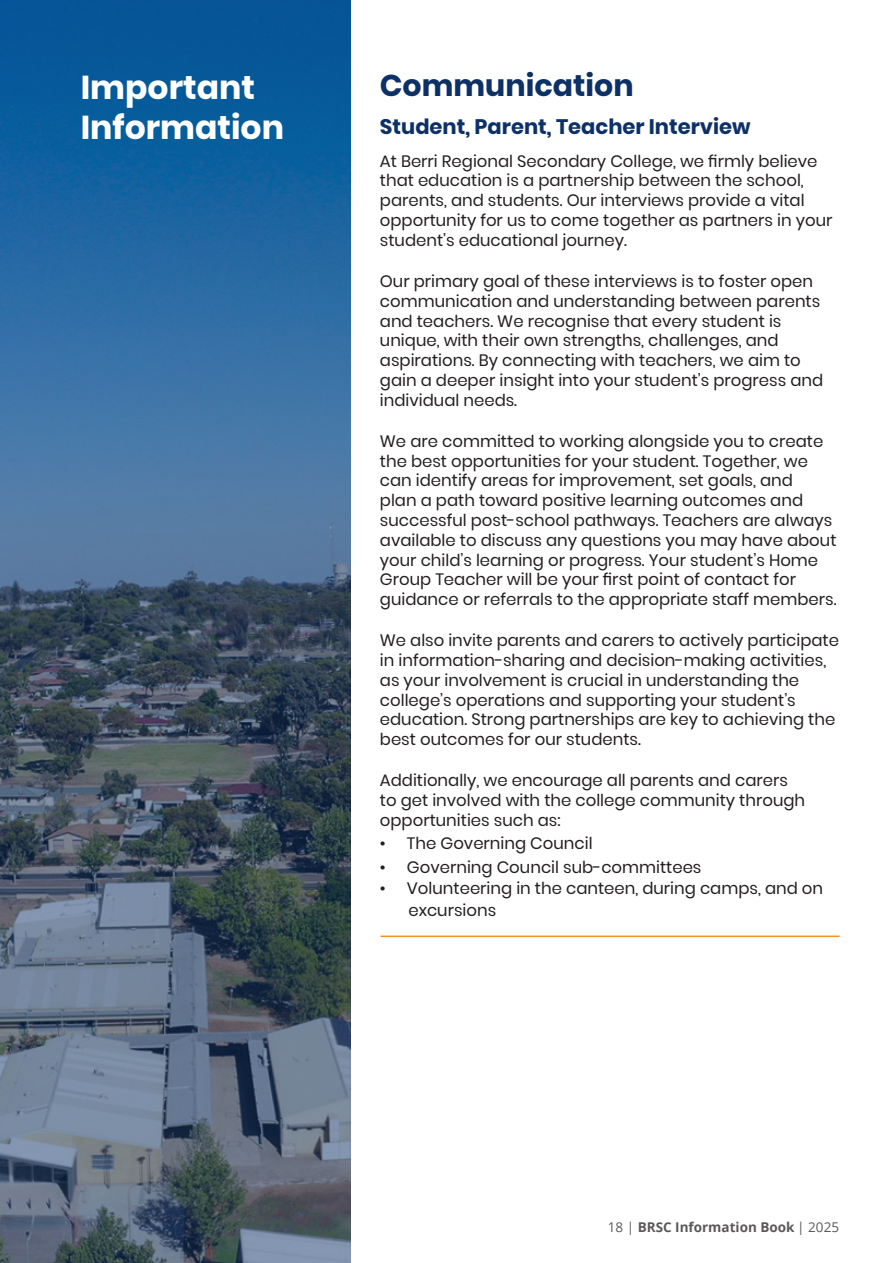
<style>
.page{position:relative;width:893px;height:1263px;background:#fff}
.page>*{position:absolute;margin:0;border:0;box-sizing:border-box;transform-origin:0 0}
.Blue_sub_Header{font:700 33px/39.6px "Poppins";color:#fff}
.Main_Page_Header{font:700 30px "Poppins";color:#0d3166}
.Blue_sub_Header-2{font:700 21px "Poppins";color:#0d3166}
.black_emphasis{font:16.5px/19.8px "Poppins";color:#231f20}
.t1{font:700 13.5px "Open Sans";color:#231f20}
.s1{font-weight:400}
</style>
<div class="page">
<img style="left:0;top:0;width:350px;height:1263px">
<hr style="left:381px;top:935px;width:459px;height:2px;background:#f6911e">
<p class="Blue_sub_Header" style="left:81px;top:68px;width:205px">Important<br>Information</p>
<p class="Main_Page_Header" style="left:380px;top:68px;width:255px">Communication</p>
<p class="Blue_sub_Header-2" style="left:380px;top:115px;width:372px">Student, Parent, Teacher Interview</p>
<p class="black_emphasis" style="left:380px;top:151px;width:454px">At Berri Regional Secondary College, we firmly believe that education is a partnership between the school, parents, and students. Our interviews provide a vital opportunity for us to come together as partners in your student’s educational journey.</p>
<p class="black_emphasis" style="left:380px;top:271px;width:445px">Our primary goal of these interviews is to foster open communication and understanding between parents and teachers. We recognise that every student is unique, with their own strengths, challenges, and aspirations. By connecting with teachers, we aim to gain a deeper insight into your student’s progress and individual needs.</p>
<p class="black_emphasis" style="left:380px;top:431px;width:458px">We are committed to working alongside you to create the best opportunities for your student. Together, we can identify areas for improvement, set goals, and<br>plan a path toward positive learning outcomes and successful post-school pathways. Teachers are always available to discuss any questions you may have about your child’s learning or progress. Your student’s Home Group Teacher will be your first point of contact for guidance or referrals to the appropriate staff members.</p>
<p class="black_emphasis" style="left:380px;top:631px;width:461px">We also invite parents and carers to actively participate in information-sharing and decision-making activities, as your involvement is crucial in understanding the college’s operations and supporting your student’s education. Strong partnerships are key to achieving the best outcomes for our students.</p>
<p class="black_emphasis" style="left:380px;top:771px;width:427px">Additionally, we encourage all parents and carers to get involved with the college community through opportunities such as:</p>
<p class="black_emphasis" style="left:380px;top:833px;width:214px">• The Governing Council</p>
<p class="black_emphasis" style="left:380px;top:857px;width:323px">• Governing Council sub-committees</p>
<p class="black_emphasis" style="left:380px;top:879px;width:445px">• Volunteering in the canteen, during camps, and on</p>
<p class="black_emphasis" style="left:408px;top:900px;width:89px">excursions</p>
<p class="t1" style="left:608px;top:1217px;width:233px"><span class="s1">18 |</span> BRSC Information Book <span class="s1">| 2025</span></p>
</div>
